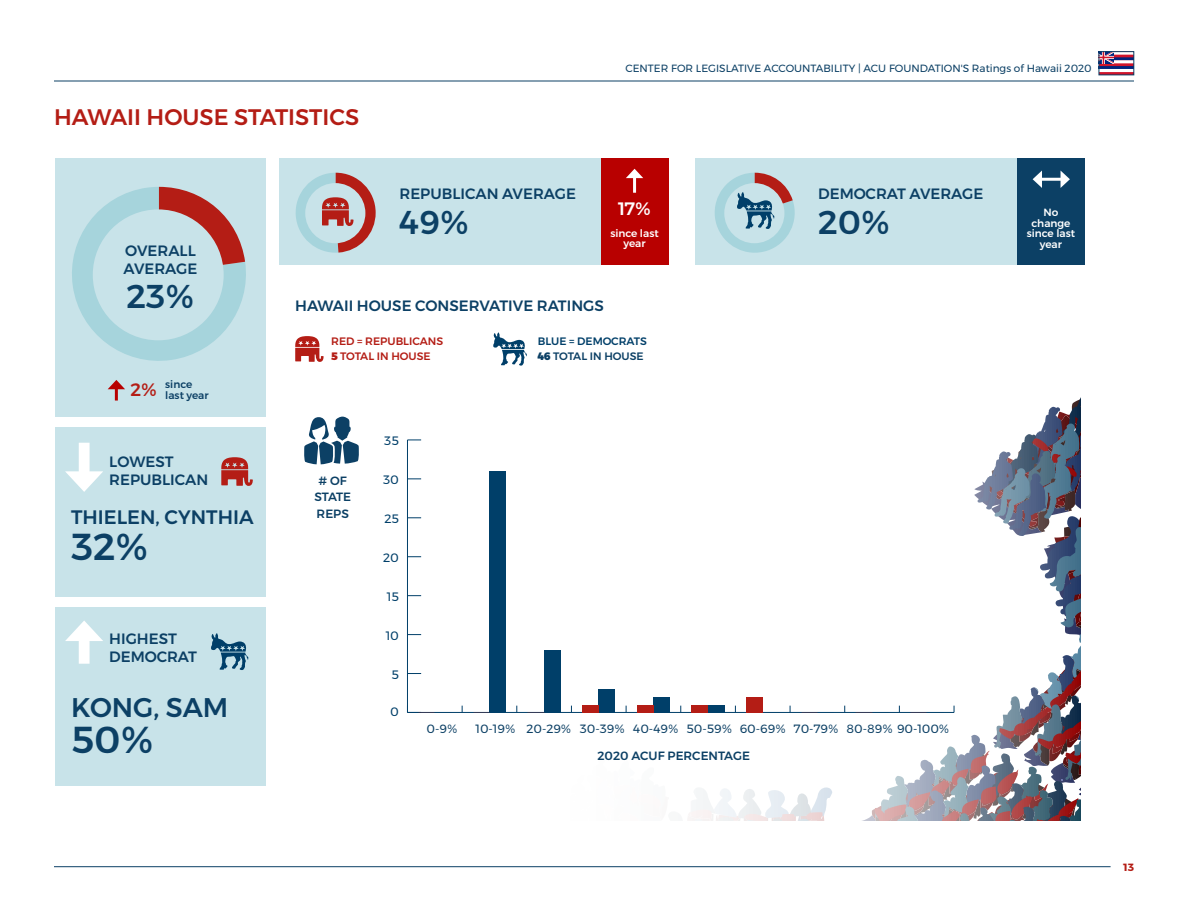
<style>
.page{position:relative;width:1188px;height:918px;background:#fff}
.page>*{position:absolute;margin:0;border:0;box-sizing:border-box;transform-origin:0 0}
.t1{font:500 37.5px "Montserrat";color:#0c4065}
.t2{font:500 33px "Montserrat";color:#0c4065}
.t3{font:500 27px "Montserrat";color:#0c4065}
.bigredhead{font:500 22.5px "Montserrat";color:#b41d15}
.t4{font:500 19.5px "Montserrat";color:#0c4065}
.t5{font:500 18px "Montserrat";color:#fff}
.t6{font:500 18px "Montserrat";color:#b41d15}
.t7{font:500 15px "Montserrat";color:#0c4065}
.t8{font:12.15px "Montserrat";color:#003f69}
.t9{font:12px "Montserrat";color:#0c4065}
.t10{font:500 12px "Montserrat";color:#0c4065}
.t11{font:500 10.8px "Montserrat";color:#b41d15}
.t12{font:500 10.8px "Montserrat";color:#003f69}
.t13{font:500 10.8px "Montserrat";color:#0c4065}
.t14{font:10.5px "Montserrat";color:#0c4065}
.t15{font:500 10.5px/10.5px "Montserrat";color:#fff;text-align:center}
.t16{font:500 10.5px "Montserrat";color:#0c4065}
.t17{font:700 10.5px "Montserrat";color:#b41d15}
.s1{font-weight:900}
</style>
<div class="page">
<hr style="left:54px;top:866px;width:1057px;height:1px;background:#0c4065">
<hr style="left:54px;top:81px;width:1080px;height:1px;background:#0c4065">
<svg style="left:1101px;top:55px;width:31px;height:18px"></svg>
<hr style="left:1099px;top:57px;width:35px;height:3px;background:#00247d">
<hr style="left:1099px;top:60px;width:35px;height:3px;background:#fff">
<hr style="left:1099px;top:66px;width:35px;height:3px;background:#00247d">
<hr style="left:1099px;top:69px;width:35px;height:3px;background:#fff">
<svg style="left:1101px;top:53px;width:13px;height:10px"></svg>
<div style="left:1099px;top:51px;width:35px;height:24px;border:1px solid #0c4065"></div>
<div style="left:695px;top:158px;width:322px;height:106px;background:#c8e3e9"></div>
<div style="left:55px;top:158px;width:211px;height:259px;background:#c8e3e9"></div>
<div style="left:279px;top:158px;width:322px;height:106px;background:#c8e3e9"></div>
<svg style="left:72px;top:187px;width:174px;height:174px"></svg>
<div style="left:93px;top:209px;width:131px;height:131px;background:#c8e3e9;border-radius:50%"></div>
<div style="left:55px;top:428px;width:211px;height:169px;background:#c8e3e9"></div>
<div style="left:79px;top:443px;width:11px;height:36px;background:#fff"></div>
<svg style="left:65px;top:471px;width:38px;height:21px"></svg>
<svg style="left:295px;top:173px;width:81px;height:80px"></svg>
<svg style="left:715px;top:173px;width:80px;height:80px"></svg>
<div style="left:55px;top:607px;width:211px;height:179px;background:#c8e3e9"></div>
<div style="left:79px;top:633px;width:11px;height:31px;background:#fff"></div>
<svg style="left:65px;top:621px;width:38px;height:20px"></svg>
<svg style="left:221px;top:457px;width:32px;height:29px"></svg>
<svg style="left:211px;top:633px;width:37px;height:37px"></svg>
<svg style="left:295px;top:336px;width:29px;height:26px"></svg>
<svg style="left:493px;top:332px;width:34px;height:34px"></svg>
<svg style="left:304px;top:417px;width:55px;height:47px"></svg>
<hr style="left:407px;top:712px;width:547px;height:1px;background:#003f69">
<svg style="left:569px;top:397px;width:512px;height:424px"></svg>
<hr style="left:407px;top:440px;width:1px;height:272px;background:#003f69">
<svg style="left:407px;top:711px;width:14px;height:2px"></svg>
<svg style="left:408px;top:673px;width:13px;height:1px"></svg>
<svg style="left:408px;top:634px;width:13px;height:1px"></svg>
<svg style="left:408px;top:595px;width:13px;height:1px"></svg>
<svg style="left:408px;top:556px;width:13px;height:1px"></svg>
<svg style="left:408px;top:517px;width:13px;height:1px"></svg>
<svg style="left:408px;top:478px;width:13px;height:1px"></svg>
<svg style="left:407px;top:439px;width:14px;height:1px"></svg>
<div style="left:489px;top:471px;width:17px;height:241px;background:#003f69"></div>
<div style="left:544px;top:650px;width:17px;height:62px;background:#003f69"></div>
<div style="left:599px;top:689px;width:16px;height:23px;background:#003f69"></div>
<div style="left:653px;top:697px;width:17px;height:15px;background:#003f69"></div>
<div style="left:708px;top:705px;width:16px;height:7px;background:#003f69"></div>
<div style="left:582px;top:705px;width:17px;height:7px;background:#b41d15"></div>
<div style="left:637px;top:705px;width:16px;height:7px;background:#b41d15"></div>
<div style="left:692px;top:705px;width:16px;height:7px;background:#b41d15"></div>
<div style="left:746px;top:697px;width:17px;height:15px;background:#b41d15"></div>
<div style="left:601px;top:158px;width:68px;height:106px;background:#b80000"></div>
<div style="left:1017px;top:158px;width:68px;height:107px;background:#0c4065"></div>
<hr style="left:633px;top:175px;width:3px;height:18px;background:#fff">
<svg style="left:626px;top:169px;width:17px;height:9px"></svg>
<hr style="left:115px;top:387px;width:3px;height:14px;background:#b80000">
<svg style="left:108px;top:380px;width:17px;height:9px"></svg>
<hr style="left:1039px;top:178px;width:24px;height:3px;background:#fff">
<svg style="left:1033px;top:171px;width:9px;height:17px"></svg>
<svg style="left:1061px;top:171px;width:9px;height:17px"></svg>
<p class="bigredhead" style="left:54px;top:100px;width:307px">HAWAII HOUSE STATISTICS</p>
<p class="t7" style="left:125px;top:239px;width:72px">OVERALL</p>
<p class="t7" style="left:124px;top:257px;width:75px">AVERAGE</p>
<p class="t14" style="left:625px;top:61px;width:468px">CENTER FOR LEGISLATIVE ACCOUNTABILITY | ACU FOUNDATION'S Ratings of Hawaii 2020</p>
<p class="t7" style="left:400px;top:182px;width:178px">REPUBLICAN AVERAGE</p>
<p class="t2" style="left:400px;top:196px;width:71px">49%</p>
<p class="t5" style="left:618px;top:194px;width:34px">17%</p>
<p class="t15" style="left:610px;top:228px;width:50px">since last year</p>
<p class="t7" style="left:818px;top:182px;width:167px">DEMOCRAT AVERAGE</p>
<p class="t2" style="left:818px;top:196px;width:73px">20%</p>
<p class="t15" style="left:1027px;top:207px;width:50px">No change since last year</p>
<p class="t2" style="left:127px;top:271px;width:69px">23%</p>
<p class="t6" style="left:131px;top:375px;width:28px">2%</p>
<p class="t16" style="left:165px;top:376px;width:29px">since</p>
<p class="t16" style="left:165px;top:387px;width:45px">last year</p>
<p class="t7" style="left:109px;top:450px;width:66px">LOWEST</p>
<p class="t7" style="left:109px;top:468px;width:100px">REPUBLICAN</p>
<p class="t4" style="left:71px;top:502px;width:184px">THIELEN, CYNTHIA</p>
<p class="t1" style="left:71px;top:517px;width:79px">32%</p>
<p class="t7" style="left:109px;top:627px;width:69px">HIGHEST</p>
<p class="t7" style="left:109px;top:645px;width:89px">DEMOCRAT</p>
<p class="t3" style="left:71px;top:686px;width:159px">KONG, SAM</p>
<p class="t1" style="left:71px;top:710px;width:84px">50%</p>
<p class="t7" style="left:295px;top:294px;width:310px">HAWAII HOUSE CONSERVATIVE RATINGS</p>
<p class="t11" style="left:331px;top:333px;width:114px">RED = REPUBLICANS</p>
<p class="t11" style="left:331px;top:348px;width:101px"><span class="s1">5</span> TOTAL IN HOUSE</p>
<p class="t12" style="left:538px;top:333px;width:111px">BLUE = DEMOCRATS</p>
<p class="t13" style="left:538px;top:348px;width:108px"><span class="s1">46</span> TOTAL IN HOUSE</p>
<p class="t10" style="left:319px;top:471px;width:30px"># OF</p>
<p class="t10" style="left:314px;top:487px;width:38px">STATE</p>
<p class="t10" style="left:317px;top:504px;width:34px">REPS</p>
<p class="t8" style="left:384px;top:431px;width:16px">35</p>
<p class="t8" style="left:383px;top:470px;width:17px">30</p>
<p class="t8" style="left:384px;top:509px;width:16px">25</p>
<p class="t8" style="left:383px;top:548px;width:17px">20</p>
<p class="t8" style="left:387px;top:587px;width:13px">15</p>
<p class="t8" style="left:386px;top:626px;width:15px">10</p>
<p class="t8" style="left:391px;top:665px;width:9px">5</p>
<p class="t8" style="left:390px;top:702px;width:10px">0</p>
<p class="t9" style="left:427px;top:719px;width:32px">0-9%</p>
<p class="t9" style="left:476px;top:719px;width:41px">10-19%</p>
<p class="t9" style="left:527px;top:719px;width:46px">20-29%</p>
<p class="t9" style="left:580px;top:719px;width:46px">30-39%</p>
<p class="t9" style="left:633px;top:719px;width:47px">40-49%</p>
<p class="t9" style="left:686px;top:719px;width:47px">50-59%</p>
<p class="t9" style="left:740px;top:719px;width:48px">60-69%</p>
<p class="t9" style="left:794px;top:719px;width:46px">70-79%</p>
<p class="t9" style="left:847px;top:719px;width:104px">80-89% 90-100%</p>
<p class="t10" style="left:597px;top:746px;width:154px">2020 ACUF PERCENTAGE</p>
<p class="t17" style="left:1123px;top:859px;width:12px">13</p>
</div>
